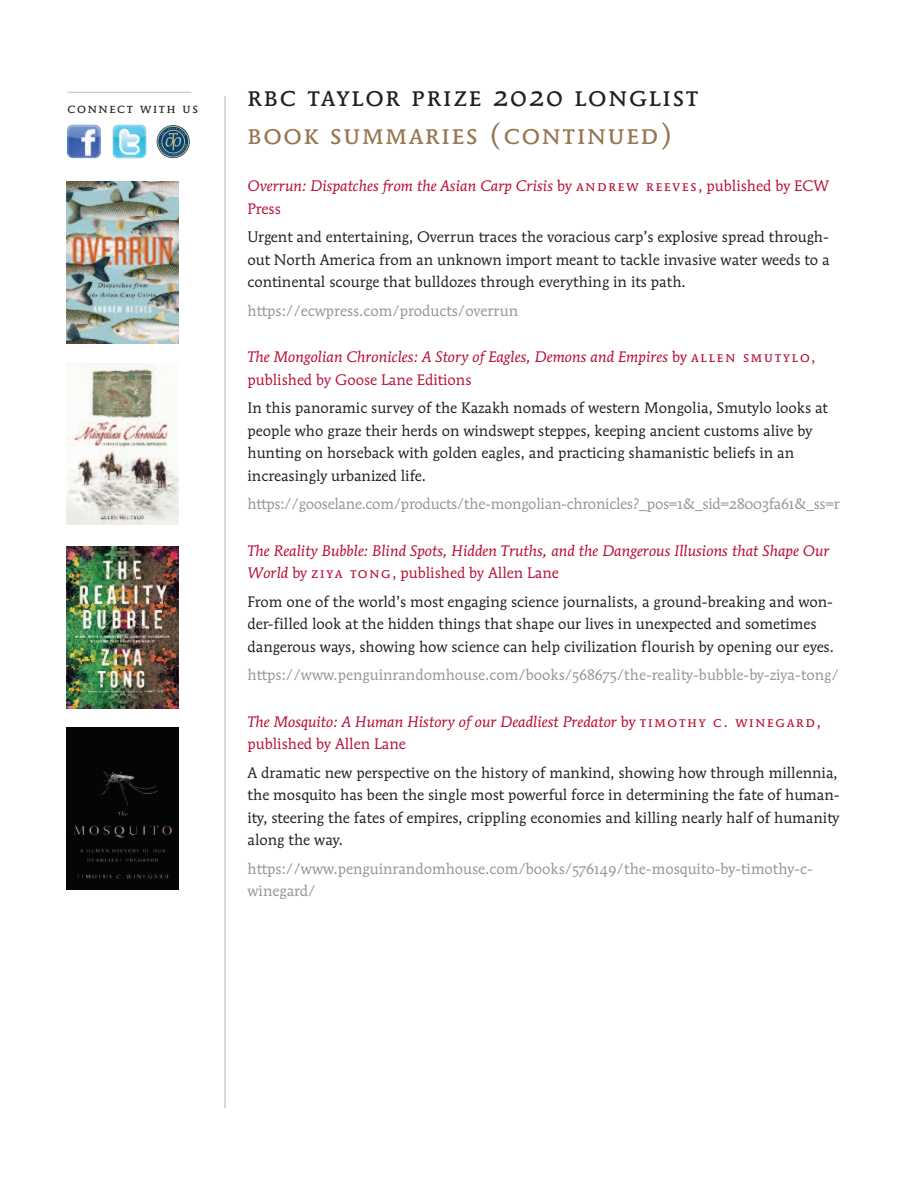
<style>
.page{position:relative;width:918px;height:1188px;background:#fff}
.page>*{position:absolute;margin:0;border:0;box-sizing:border-box;transform-origin:0 0}
.t1{font:28.5px "Mendoza Small Caps";letter-spacing:.06em;color:#231f20}
.t2{font:28.5px "Mendoza Small Caps";letter-spacing:.06em;color:#977551}
.t3{font:15px/22.5px "Mendoza";color:#231f20}
.t4{font:italic 15px/22.5px "Mendoza";color:#b90f36}
.t5{font:15px/22.5px "Mendoza";color:#939598}
.t6{font:15px "Mendoza";letter-spacing:-.02em;color:#939598}
.t7{font:13.8px "Mendoza Small Caps";letter-spacing:.12em;color:#231f20}
.s1{font-style:normal}
.s2{font-family:"Mendoza Small Caps";font-style:normal}
</style>
<div class="page">
<hr style="left:225px;top:96px;width:1px;height:1012px;background:#b0b5a2">
<img style="left:66px;top:546px;width:112px;height:162px">
<img style="left:66px;top:728px;width:112px;height:161px">
<hr style="left:68px;top:92px;width:123px;height:1px;background:#bcbdc0">
<img style="left:67px;top:124px;width:34px;height:33px">
<img style="left:113px;top:124px;width:33px;height:34px">
<svg style="left:157px;top:125px;width:33px;height:33px"></svg>
<svg style="left:159px;top:128px;width:28px;height:28px"></svg>
<div style="left:162px;top:130px;width:23px;height:23px;border:1px solid #c3b47c;border-radius:50%"></div>
<div style="left:158px;top:126px;width:31px;height:31px;border:1px solid #c3b47c;border-radius:50%"></div>
<img style="left:66px;top:363px;width:112px;height:162px">
<img style="left:66px;top:182px;width:113px;height:162px">
<p class="t7" style="left:68px;top:101px;width:132px">Connect with us</p>
<h1 class="t1" style="left:248px;top:80px;width:453px">RBC Taylor Prize 2020 Longlist</h1>
<h1 class="t2" style="left:247px;top:117px;width:427px">Book Summaries (continued)</h1>
<p class="t4" style="left:248px;top:175px;width:583px">Overrun: Dispatches from the Asian Carp Crisis <span class="s1">by</span> <span class="s2">Andrew Re eve s</span> <span class="s1">, published by ECW<br>Press</span></p>
<p class="t3" style="left:248px;top:226px;width:584px;text-align:justify">Urgent and entertaining, Overrun traces the voracious carp’s explosive spread through&shy;out North America from an unknown import meant to tackle invasive water weeds to a continental scourge that bulldozes through everything in its path.</p>
<p class="t5" style="left:248px;top:299px;width:272px">https://ecwpress.com/products/overrun</p>
<p class="t4" style="left:248px;top:346px;width:570px">The Mongolian Chronicles: A Story of Eagles, Demons and Empires <span class="s1">by</span> <span class="s2">Al l en Smut y lo</span><span class="s1">, published by Goose Lane Editions</span></p>
<p class="t3" style="left:248px;top:397px;width:582px">In this panoramic survey of the Kazakh nomads of western Mongolia, Smutylo looks at people who graze their herds on windswept steppes, keeping ancient customs alive by hunting on horseback with golden eagles, and practicing shamanistic beliefs in an increasingly urbanized life.</p>
<p class="t6" style="left:248px;top:495px;width:594px">https://gooselane.com/products/the-mongolian-chronicles?_pos=1&amp;_sid=28003fa61&amp;_ss=r</p>
<p class="t4" style="left:248px;top:539px;width:584px">The Reality Bubble: Blind Spots, Hidden Truths, and the Dangerous Illusions that Shape Our<br>World <span class="s1">by</span> <span class="s2">Zi ya Tong</span><span class="s1">, published by Allen Lane</span></p>
<p class="t3" style="left:248px;top:590px;width:588px">From one of the world’s most engaging science journalists, a ground-breaking and won&shy;der-filled look at the hidden things that shape our lives in unexpected and sometimes dangerous ways, showing how science can help civilization flourish by opening our eyes.</p>
<p class="t5" style="left:248px;top:664px;width:593px">https://www.penguinrandomhouse.com/books/568675/the-reality-bubble-by-ziya-tong/</p>
<p class="t4" style="left:248px;top:710px;width:575px">The Mosquito: A Human History of our Deadliest Predator <span class="s1">by</span> <span class="s2">Timothy C. Winegard</span><span class="s1">, published by Allen Lane</span></p>
<p class="t3" style="left:248px;top:761px;width:594px">A dramatic new perspective on the history of mankind, showing how through millennia, the mosquito has been the single most powerful force in determining the fate of human&shy;ity, steering the fates of empires, crippling economies and killing nearly half of humanity along the way.</p>
<p class="t5" style="left:248px;top:857px;width:567px">https://www.penguinrandomhouse.com/books/576149/the-mosquito-by-timothy-c&shy;winegard/</p>
</div>
